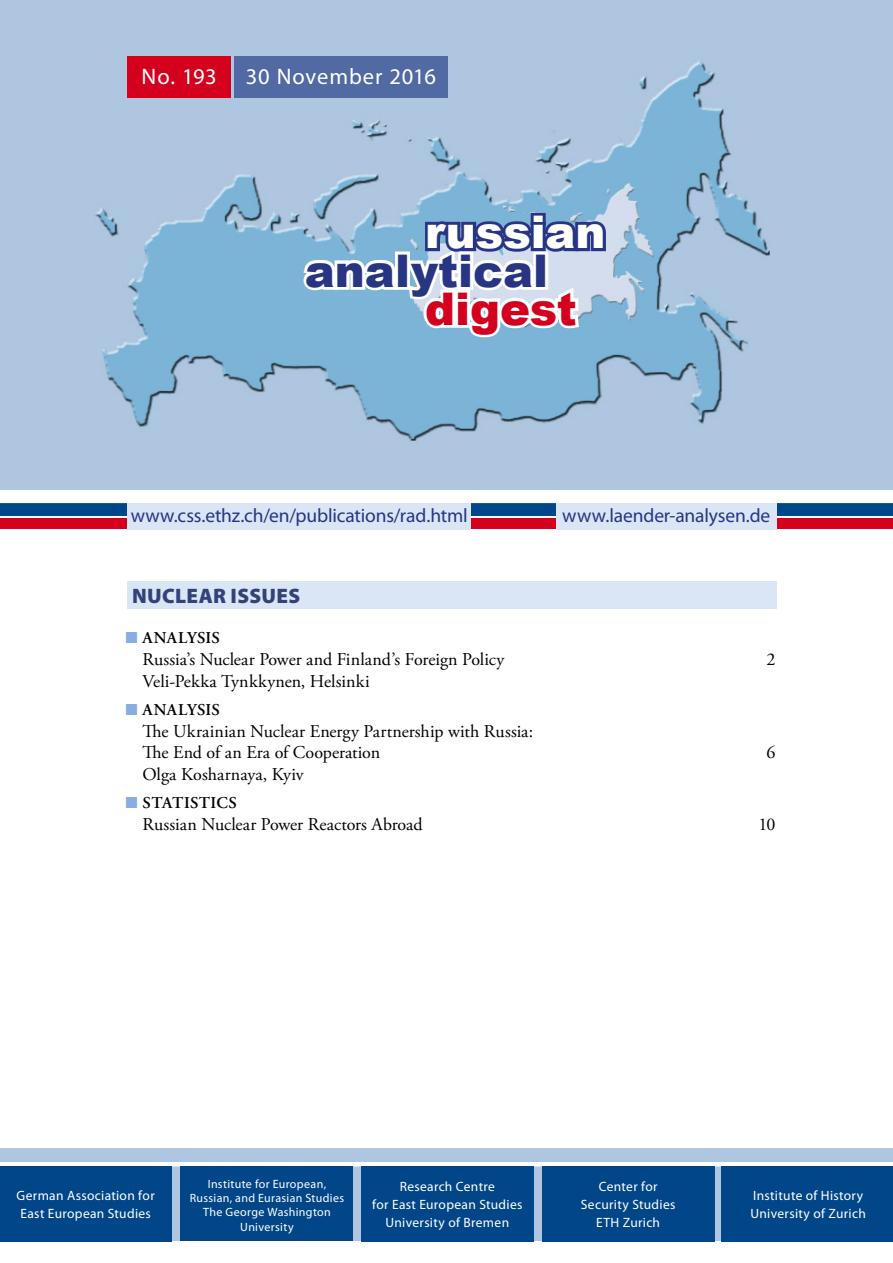
<style>
.page{position:relative;width:893px;height:1263px;background:#fff}
.page>*{position:absolute;margin:0;border:0;box-sizing:border-box;transform-origin:0 0}
.t1{font:900 45px "Arial";color:#283583}
.t2{font:900 45px "Arial";color:#fff}
.t3{font:900 45px "Arial";letter-spacing:-.005em;color:#d4001e}
.t4{font:22.5px "Myriad Pro";letter-spacing:.035em;color:#fff}
.t5{font:900 21px "Myriad Pro";letter-spacing:.02em;color:#334278}
.t6{font:19.5px "Myriad Pro";letter-spacing:-.005em;color:#283583}
.t7{font:18px/21.6px "Adobe Garamond Pro";color:#000}
.t8{font:600 16.5px "Adobe Garamond Pro";letter-spacing:.02em;color:#000}
.t9{font:13.5px/18px "Myriad Pro";letter-spacing:.025em;color:#fff}
.t10{font:12px/14.4px "Myriad Pro";letter-spacing:.025em;color:#fff;text-align:center}
.s1{font-family:"Futura TOT Boo";font-weight:400;color:#88aee1}
</style>
<div class="page">
<div style="left:0;top:1148px;width:893px;height:93px;background:#aec6df"></div>
<img style="left:0;top:0;width:893px;height:489px">
<div style="left:0;top:501px;width:893px;height:15px;background:#004688"></div>
<div style="left:0;top:519px;width:893px;height:10px;background:#d4001e"></div>
<div style="left:128px;top:56px;width:103px;height:42px;background:#d4001e"></div>
<hr style="left:0;top:1162px;width:893px;height:4px;background:#fff">
<hr style="left:0;top:499px;width:893px;height:4px;background:#fff">
<div style="left:234px;top:56px;width:213px;height:42px;background:#516aa4"></div>
<div style="left:128px;top:582px;width:649px;height:27px;background:#dae6f6"></div>
<svg style="left:299px;top:210px;width:310px;height:132px"></svg>
<div style="left:556px;top:503px;width:221px;height:26px;background:#dae6f6"></div>
<div style="left:0;top:1167px;width:172px;height:75px;background:#004688"></div>
<div style="left:361px;top:1167px;width:173px;height:75px;background:#004688"></div>
<div style="left:722px;top:1167px;width:171px;height:75px;background:#004688"></div>
<div style="left:542px;top:1167px;width:172px;height:75px;background:#004688"></div>
<div style="left:181px;top:1166px;width:172px;height:75px;background:#004688"></div>
<div style="left:128px;top:503px;width:343px;height:26px;background:#dae6f6"></div>
<p class="t4" style="left:142px;top:62px;width:77px">No. 193</p>
<p class="t4" style="left:246px;top:62px;width:192px">30 November 2016</p>
<h1 class="t2" style="left:425px;top:199px;width:182px">russian</h1>
<h1 class="t1" style="left:305px;top:238px;width:245px">analytical</h1>
<h1 class="t3" style="left:425px;top:276px;width:153px">digest</h1>
<p class="t6" style="left:131px;top:503px;width:339px">www.css.ethz.ch/en/publications/rad.html</p>
<p class="t5" style="left:132px;top:582px;width:170px">NUCLEAR ISSUES</p>
<p class="t6" style="left:562px;top:503px;width:210px">www.laender-analysen.de</p>
<p class="t8" style="left:126px;top:629px;width:95px"><span class="s1">■</span> ANALYSIS</p>
<p class="t7" style="left:142px;top:649px;width:363px">Russia’s Nuclear Power and Finland’s Foreign Policy</p>
<p class="t7" style="left:767px;top:649px;width:10px">2</p>
<p class="t7" style="left:142px;top:671px;width:229px">Veli-Pekka Tynkkynen, Helsinki</p>
<p class="t8" style="left:126px;top:700px;width:95px"><span class="s1">■</span> ANALYSIS</p>
<p class="t7" style="left:142px;top:721px;width:392px">The Ukrainian Nuclear Energy Partnership with Russia:<br>The End of an Era of Cooperation</p>
<p class="t7" style="left:767px;top:742px;width:10px">6</p>
<p class="t7" style="left:142px;top:764px;width:163px">Olga Kosharnaya, Kyiv</p>
<p class="t8" style="left:126px;top:793px;width:112px"><span class="s1">■</span> STATISTICS</p>
<p class="t7" style="left:142px;top:814px;width:282px">Russian Nuclear Power Reactors Abroad</p>
<p class="t7" style="left:758px;top:814px;width:19px">10</p>
<p class="t10" style="left:190px;top:1176px;width:156px">Institute for European,<br>Russian, and Eurasian Studies<br>The George Washington<br>University</p>
<p class="t9" style="left:581px;top:1177px;width:96px;text-align:center">Center for<br>Security Studies<br>ETH Zurich</p>
<p class="t9" style="left:17px;top:1186px;width:140px">German Association for<br>East European Studies</p>
<p class="t9" style="left:372px;top:1177px;width:152px;text-align:center">Research Centre<br>for East European Studies<br>University of Bremen</p>
<p class="t9" style="left:750px;top:1186px;width:117px">Institute of History<br>University of Zurich</p>
</div>
